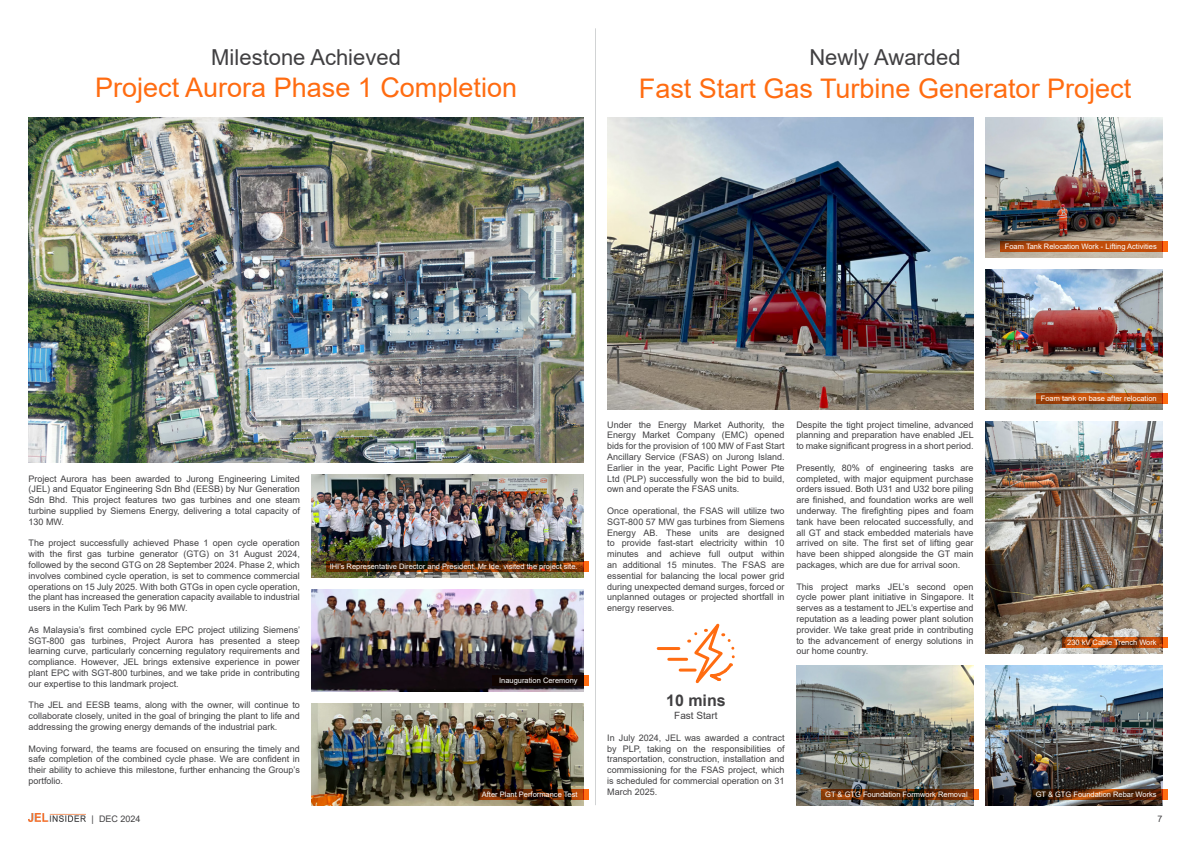
<style>
.page{position:relative;width:1191px;height:842px;background:#fff}
.page>*{position:absolute;margin:0;border:0;box-sizing:border-box;transform-origin:0 0}
.t1{font:27px "Arial";color:#ff6c11}
.t2{font:22px "Arial";color:#414042}
.t3{font:700 16px "Arial";color:#414042}
.t4{font:10px "Arial";color:#414042}
.t5{font:9px/10.8px "Arial";color:#414042;text-align:justify}
.t6{font:7.5px "Arial";color:#fff}
</style>
<div class="page">
<img style="left:29px;top:814px;width:57px;height:8px">
<img style="left:796px;top:665px;width:177px;height:140px">
<div style="left:973px;top:789px;width:6px;height:10px;background:#ff6c11"></div>
<svg style="left:821px;top:789px;width:152px;height:10px;background:#612905"></svg>
<img style="left:29px;top:118px;width:554px;height:345px">
<img style="left:607px;top:118px;width:366px;height:291px">
<svg style="left:685px;top:623px;width:50px;height:61px"></svg>
<hr style="left:669px;top:658px;width:17px;height:3px;background:#ff6c11">
<hr style="left:658px;top:647px;width:21px;height:3px;background:#ff6c11">
<hr style="left:680px;top:668px;width:15px;height:3px;background:#ff6c11">
<img style="left:312px;top:475px;width:271px;height:102px">
<img style="left:312px;top:703px;width:271px;height:102px">
<div style="left:583px;top:561px;width:6px;height:10px;background:#ff6c11"></div>
<svg style="left:326px;top:561px;width:257px;height:10px;background:#4e2204"></svg>
<img style="left:312px;top:589px;width:271px;height:102px">
<div style="left:583px;top:675px;width:6px;height:10px;background:#ff6c11"></div>
<div style="left:492px;top:675px;width:91px;height:10px;background:#0e0401"></div>
<div style="left:583px;top:789px;width:6px;height:10px;background:#ff6c11"></div>
<svg style="left:478px;top:789px;width:105px;height:10px"></svg>
<img style="left:985px;top:269px;width:177px;height:140px">
<div style="left:1162px;top:393px;width:6px;height:10px;background:#ff6c11"></div>
<svg style="left:1035px;top:393px;width:127px;height:10px"></svg>
<img style="left:985px;top:118px;width:177px;height:139px">
<div style="left:1162px;top:242px;width:6px;height:10px;background:#ff6c11"></div>
<svg style="left:999px;top:242px;width:163px;height:10px;background:#bb4b0b"></svg>
<img style="left:985px;top:665px;width:177px;height:140px">
<div style="left:1162px;top:789px;width:6px;height:10px;background:#ff6c11"></div>
<svg style="left:1031px;top:789px;width:131px;height:10px"></svg>
<img style="left:985px;top:421px;width:177px;height:232px">
<div style="left:1162px;top:638px;width:6px;height:10px;background:#ff6c11"></div>
<svg style="left:1062px;top:638px;width:100px;height:10px"></svg>
<hr style="left:595px;top:28px;width:1px;height:777px;background:#d1d3d4">
<h2 class="t2" style="left:211px;top:49px;width:191px">Milestone Achieved</h2>
<h1 class="t1" style="left:95px;top:77px;width:423px">Project Aurora Phase 1 Completion</h1>
<h2 class="t2" style="left:809px;top:49px;width:153px">Newly Awarded</h2>
<h1 class="t1" style="left:639px;top:78px;width:494px">Fast Start Gas Turbine Generator Project</h1>
<p class="t6" style="left:1005px;top:244px;width:153px">Foam Tank Relocation Work - Lifting Activities</p>
<p class="t5" style="left:29px;top:474px;width:273px">Project Aurora has been awarded to Jurong Engineering Limited (JEL) and Equator Engineering Sdn Bhd (EESB) by Nur Generation Sdn Bhd. This project features two gas turbines and one steam turbine supplied by Siemens Energy, delivering a total capacity of 130 MW.</p>
<p class="t5" style="left:29px;top:539px;width:273px">The project successfully achieved Phase 1 open cycle operation with the first gas turbine generator (GTG) on 31 August 2024, followed by the second GTG on 28 September 2024. Phase 2, which involves combined cycle operation, is set to commence commercial operations on 15 July 2025. With both GTGs in open cycle operation, the plant has increased the generation capacity available to industrial users in the Kulim Tech Park by 96 MW.</p>
<p class="t5" style="left:29px;top:624px;width:273px">As Malaysia’s first combined cycle EPC project utilizing Siemens’ SGT-800 gas turbines, Project Aurora has presented a steep learning curve, particularly concerning regulatory requirements and compliance. However, JEL brings extensive experience in power plant EPC with SGT-800 turbines, and we take pride in contributing our expertise to this landmark project.</p>
<p class="t5" style="left:29px;top:701px;width:273px">The JEL and EESB teams, along with the owner, will continue to collaborate closely, united in the goal of bringing the plant to life and addressing the growing energy demands of the industrial park.</p>
<p class="t5" style="left:29px;top:744px;width:273px">Moving forward, the teams are focused on ensuring the timely and safe completion of the combined cycle phase. We are confident in their ability to achieve this milestone, further enhancing the Group’s portfolio.</p>
<p class="t6" style="left:330px;top:563px;width:249px">IHI's Representative Director and President, Mr Ide, visited the project site.</p>
<p class="t6" style="left:499px;top:677px;width:80px">Inauguration Ceremony</p>
<p class="t6" style="left:482px;top:791px;width:97px">After Plant Performance Test</p>
<p class="t5" style="left:607px;top:420px;width:179px">Under the Energy Market Authority, the Energy Market Company (EMC) opened bids for the provision of 100 MW of Fast Start Ancillary Service (FSAS) on Jurong Island.<br>Earlier in the year, Pacific Light Power Pte Ltd (PLP) successfully won the bid to build, own and operate the FSAS units.</p>
<p class="t5" style="left:607px;top:506px;width:179px">Once operational, the FSAS will utilize two SGT-800 57 MW gas turbines from Siemens Energy AB. These units are designed to provide fast-start electricity within 10 minutes and achieve full output within an additional 15 minutes. The FSAS are essential for balancing the local power grid during unexpected demand surges, forced or unplanned outages or projected shortfall in energy reserves.</p>
<p class="t5" style="left:796px;top:420px;width:179px">Despite the tight project timeline, advanced planning and preparation have enabled JEL to make significant progress in a short period.</p>
<p class="t5" style="left:796px;top:463px;width:179px">Presently, 80% of engineering tasks are completed, with major equipment purchase orders issued. Both U31 and U32 bore piling are finished, and foundation works are well underway. The firefighting pipes and foam tank have been relocated successfully, and all GT and stack embedded materials have arrived on site. The first set of lifting gear have been shipped alongside the GT main packages, which are due for arrival soon.</p>
<p class="t5" style="left:796px;top:582px;width:179px">This project marks JEL’s second open cycle power plant initiative in Singapore. It serves as a testament to JEL’s expertise and reputation as a leading power plant solution provider. We take great pride in contributing to the advancement of energy solutions in our home country.</p>
<h3 class="t3" style="left:666px;top:694px;width:61px">10 mins</h3>
<p class="t4" style="left:674px;top:711px;width:45px">Fast Start</p>
<p class="t5" style="left:607px;top:733px;width:179px">In July 2024, JEL was awarded a contract by PLP, taking on the responsibilities of transportation, construction, installation and commissioning for the FSAS project, which is scheduled for commercial operation on 31<br>March 2025.</p>
<p class="t6" style="left:825px;top:792px;width:144px">GT &amp; GTG Foundation Formwork Removal</p>
<p class="t6" style="left:1040px;top:396px;width:117px">Foam tank on base after relocation</p>
<p class="t6" style="left:1067px;top:640px;width:91px">230 kV Cable Trench Work</p>
<p class="t6" style="left:1035px;top:792px;width:123px">GT &amp; GTG Foundation Rebar Works</p>
<p class="t5" style="left:92px;top:814px;width:50px">| DEC 2024</p>
<p class="t5" style="left:1157px;top:814px;width:7px">7</p>
</div>
